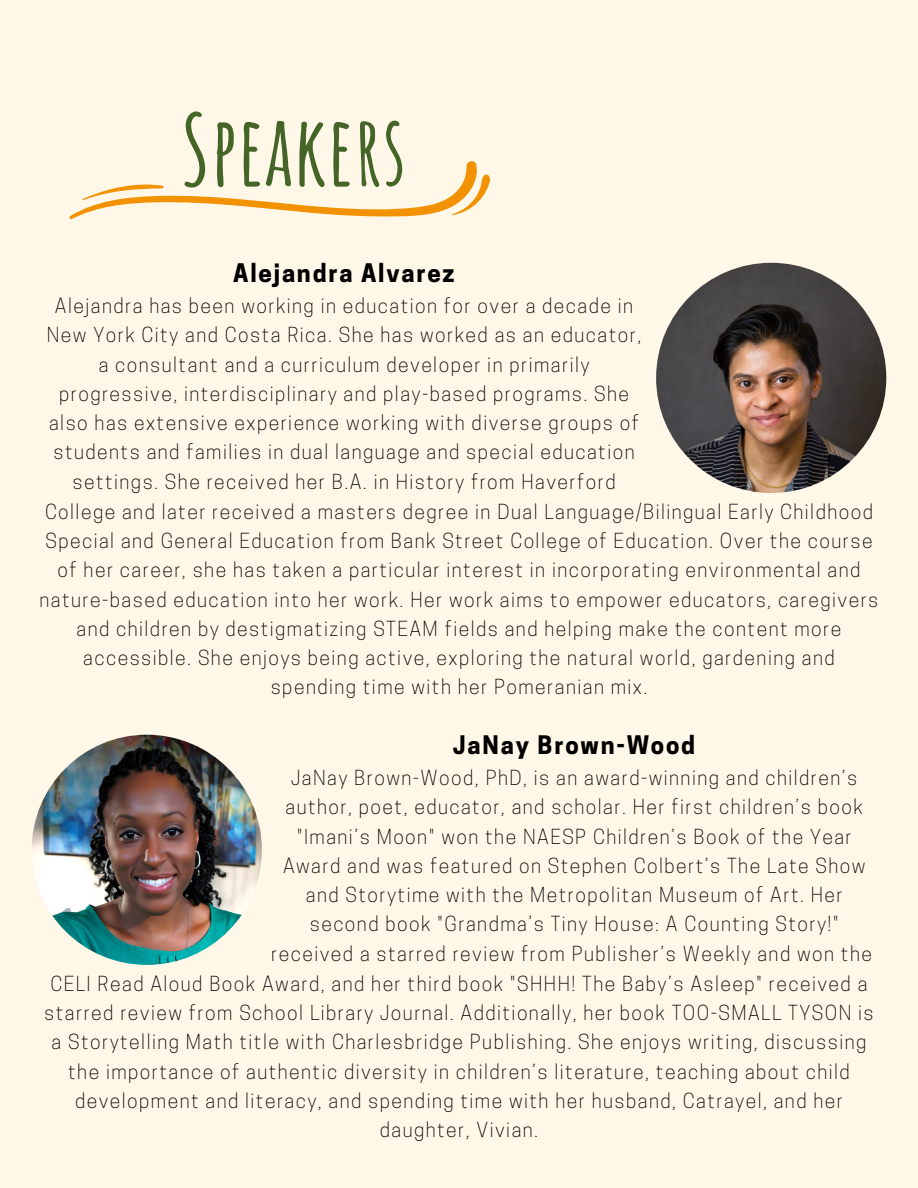
<style>
.page{position:relative;width:918px;height:1188px;background:#fff7e7}
.page>*{position:absolute;margin:0;border:0;box-sizing:border-box;transform-origin:0 0}
.t1{font:700 96.15px "Amatic SC";color:#446527}
.t2{font:700 24px "Cooper Hewitt";letter-spacing:.075em;color:#000}
.t3{font:300 19.5px/29.2px "Cooper Hewitt";letter-spacing:.075em;color:#000;text-align:center}
</style>
<div class="page">
<svg style="left:69px;top:161px;width:421px;height:59px"></svg>
<img style="left:32px;top:735px;width:230px;height:230px;border-radius:50%">
<img style="left:656px;top:263px;width:230px;height:230px;border-radius:50%">
<h1 class="t1" style="left:181px;top:88px;width:227px">SPEAKERS</h1>
<p class="t2" style="left:233px;top:264px;width:223px">Alejandra Alvarez</p>
<p class="t3" style="left:55px;top:294px;width:580px">Alejandra has been working in education for over a decade in</p>
<p class="t3" style="left:47px;top:323px;width:596px">New York City and Costa Rica. She has worked as an educator,</p>
<p class="t3" style="left:99px;top:352px;width:492px">a consultant and a curriculum developer in primarily</p>
<p class="t3" style="left:59px;top:381px;width:572px">progressive, interdisciplinary and play-based programs. She</p>
<p class="t3" style="left:49px;top:411px;width:591px">also has extensive experience working with diverse groups of</p>
<p class="t3" style="left:54px;top:440px;width:583px">students and families in dual language and special education</p>
<p class="t3" style="left:72px;top:469px;width:545px">settings. She received her B.A. in History from Haverford</p>
<p class="t3" style="left:45px;top:499px;width:829px">College and later received a masters degree in Dual Language/Bilingual Early Childhood</p>
<p class="t3" style="left:45px;top:529px;width:829px">Special and General Education from Bank Street College of Education. Over the course</p>
<p class="t3" style="left:58px;top:558px;width:804px">of her career, she has taken a particular interest in incorporating environmental and</p>
<p class="t3" style="left:40px;top:587px;width:840px">nature-based education into her work. Her work aims to empower educators, caregivers</p>
<p class="t3" style="left:77px;top:616px;width:766px">and children by destigmatizing STEAM fields and helping make the content more</p>
<p class="t3" style="left:83px;top:646px;width:753px">accessible. She enjoys being active, exploring the natural world, gardening and</p>
<p class="t3" style="left:271px;top:675px;width:378px">spending time with her Pomeranian mix.</p>
<p class="t2" style="left:453px;top:736px;width:244px">JaNay Brown-Wood</p>
<p class="t3" style="left:271px;top:766px;width:602px">JaNay Brown-Wood, PhD, is an award-winning and children’s author, poet, educator, and scholar. Her first children’s book "Imani’s Moon" won the NAESP Children’s Book of the Year Award and was featured on Stephen Colbert’s The Late Show and Storytime with the Metropolitan Museum of Art. Her second book "Grandma’s Tiny House: A Counting Story!" received a starred review from Publisher’s Weekly and won the</p>
<p class="t3" style="left:44px;top:971px;width:831px">CELI Read Aloud Book Award, and her third book "SHHH! The Baby’s Asleep" received a starred review from School Library Journal. Additionally, her book TOO-SMALL TYSON is a Storytelling Math title with Charlesbridge Publishing. She enjoys writing, discussing the importance of authentic diversity in children’s literature, teaching about child development and literacy, and spending time with her husband, Catrayel, and her daughter, Vivian.</p>
</div>
